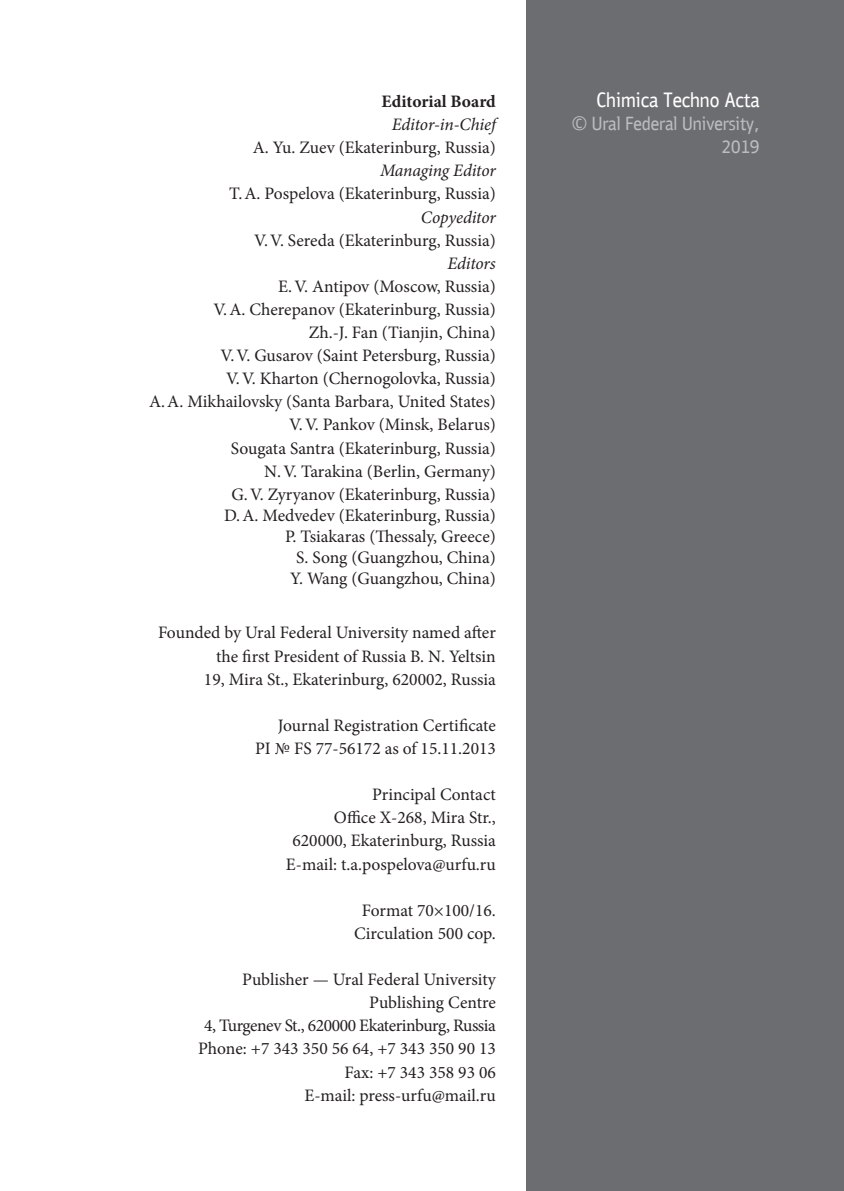
<style>
.page{position:relative;width:844px;height:1191px;background:#fff}
.page>*{position:absolute;margin:0;border:0;box-sizing:border-box;transform-origin:0 0}
.t1{font:21px "PF Bulletin Sans Pro";color:#fff}
.t2{font:19.25px "PF Bulletin Sans Pro";color:#bcbdc0}
.t3{font:17.5px/23.1px "Minion Pro";color:#231f20;text-align:right}
.t4{font:italic 17.5px "Minion Pro";letter-spacing:-.01em;color:#231f20}
.t5{font:700 17.5px "Minion Pro";color:#231f20}
</style>
<div class="page">
<div style="left:526px;top:0;width:317px;height:1191px;background:#6c6d70"></div>
<p class="t5" style="left:381px;top:89px;width:116px">Editorial Board</p>
<p class="t4" style="left:391px;top:112px;width:106px">Editor-in-Chief</p>
<p class="t3" style="left:253px;top:136px;width:244px">A. Yu. Zuev (Ekaterinburg, Russia)</p>
<p class="t4" style="left:380px;top:159px;width:117px">Managing Editor</p>
<p class="t3" style="left:229px;top:182px;width:268px">T.A. Pospelova (Ekaterinburg, Russia)</p>
<p class="t4" style="left:421px;top:205px;width:76px">Copyeditor</p>
<p class="t3" style="left:254px;top:228px;width:243px">V.V. Sereda (Ekaterinburg, Russia)</p>
<p class="t4" style="left:447px;top:251px;width:50px">Editors</p>
<p class="t3" style="left:149px;top:275px;width:348px">E.V. Antipov (Moscow, Russia)<br>V.A. Cherepanov (Ekaterinburg, Russia)<br>Zh.-J. Fan (Tianjin, China)<br>V.V. Gusarov (Saint Petersburg, Russia)<br>V.V. Kharton (Chernogolovka, Russia)<br>A.A. Mikhailovsky (Santa Barbara, United States)<br>V.V. Pankov (Minsk, Belarus)<br>Sougata Santra (Ekaterinburg, Russia)<br>N.V. Tarakina (Berlin, Germany)<br>G.V. Zyryanov (Ekaterinburg, Russia)</p>
<p class="t3" style="left:224px;top:505px;width:273px;line-height:21px">D.A. Medvedev (Ekaterinburg, Russia)<br>P. Tsiakaras (Thessaly, Greece)<br>S. Song (Guangzhou, China)<br>Y. Wang (Guangzhou, China)</p>
<p class="t3" style="left:158px;top:621px;width:339px">Founded by Ural Federal University named after the first President of Russia B. N. Yeltsin<br>19, Mira St., Ekaterinburg, 620002, Russia</p>
<p class="t3" style="left:255px;top:714px;width:242px">Journal Registration Certificate<br>PI № FS 77-56172 as of 15.11.2013</p>
<p class="t3" style="left:286px;top:783px;width:211px">Principal Contact<br>Office Х-268, Mira Str.,<br>620000, Ekaterinburg, Russia<br>E-mail: t.a.pospelova@urfu.ru</p>
<p class="t3" style="left:354px;top:898px;width:143px;text-align:center">Format 70×100/16.<br>Circulation 500 cop.</p>
<p class="t3" style="left:198px;top:968px;width:299px">Publisher — Ural Federal University<br>Publishing Centre<br>4, Turgenev St., 620000 Ekaterinburg, Russia<br>Phone: +7 343 350 56 64, +7 343 350 90 13<br>Fax: +7 343 358 93 06<br>E-mail: press-urfu@mail.ru</p>
<p class="t1" style="left:699px;top:88px;width:52px">■□ ▼</p>
<p class="t2" style="left:616px;top:112px;width:5px">●</p>
<p class="t2" style="left:673px;top:112px;width:74px">● ■❖ ▲▼</p>
</div>
